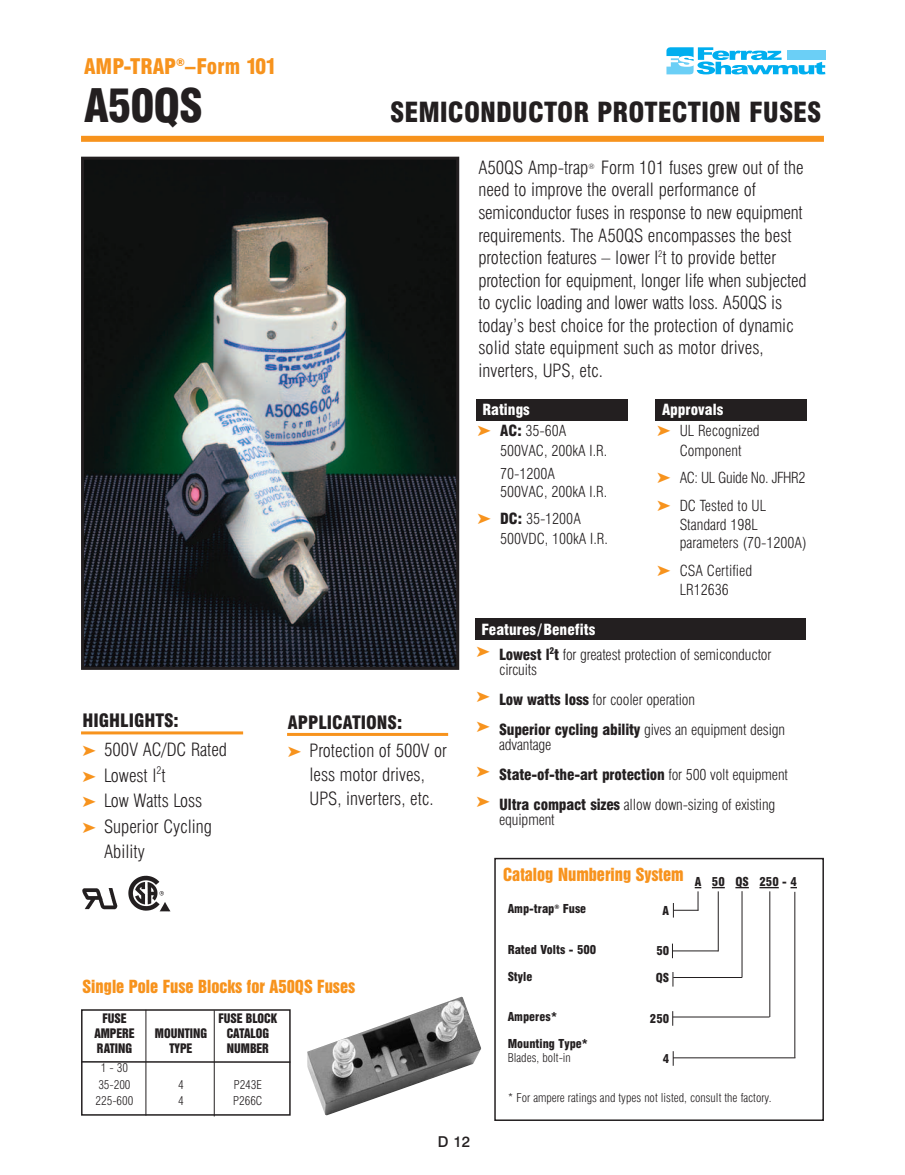
<style>
.page{position:relative;width:905px;height:1175px;background:#fff}
.page>*{position:absolute;margin:0;border:0;box-sizing:border-box;transform-origin:0 0}
.t1{font:900 condensed 45px "Swiss 721 BT";letter-spacing:-.025em;color:#231f20}
.t2{font:900 condensed 27px "Swiss 721 BT";color:#231f20}
.t3{font:900 condensed 21px "Swiss 721 BT";color:#f7931d}
.t4{font:300 condensed 18px/22.5px "Swiss 721 BT";color:#231f20}
.t5{font:16.5px "Swiss 921 BT Regular A";color:#f7931d}
.t6{font:300 condensed 15px/19.5px "Swiss 721 BT";letter-spacing:-.005em;color:#231f20}
.t7{font:300 condensed 15px/27.6px "Swiss 721 BT";letter-spacing:-.03em;color:#231f20}
.t8{font:900 condensed 15px "Swiss 721 BT";color:#fff}
.t9{font:500 15px "Swiss 721 BT";color:#231f20}
.t10{font:300 condensed 12px/16.5px "Swiss 721 BT";color:#231f20}
.t11{font:900 condensed 12px "Swiss 721 BT";color:#231f20}
.t12{font:12px "Swiss 921 BT Regular A";color:#231f20}
.t13{font:300 condensed 7.5px "Swiss 721 BT";color:#231f20}
.s1{font-weight:900}
.s2{color:#f7931d}
.s3{font-weight:900;color:#fff}
</style>
<div class="page">
<div style="left:81px;top:136px;width:743px;height:6px;background:#f7931d"></div>
<svg style="left:666px;top:47px;width:159px;height:27px"></svg>
<div style="left:787px;top:51px;width:38px;height:9px;background:#6bcff6"></div>
<div style="left:476px;top:399px;width:151px;height:21px;background:#231f20"></div>
<div style="left:655px;top:399px;width:152px;height:21px;background:#231f20"></div>
<svg style="left:712px;top:887px;width:12px;height:1px"></svg>
<svg style="left:735px;top:887px;width:13px;height:1px"></svg>
<svg style="left:759px;top:887px;width:19px;height:1px"></svg>
<div style="left:494px;top:857px;width:330px;height:263px;border:2px solid #231f20"></div>
<svg style="left:672px;top:943px;width:1px;height:15px"></svg>
<svg style="left:672px;top:972px;width:1px;height:14px"></svg>
<svg style="left:672px;top:1011px;width:1px;height:14px"></svg>
<svg style="left:672px;top:1051px;width:1px;height:14px"></svg>
<svg style="left:673px;top:887px;width:28px;height:30px"></svg>
<hr style="left:672px;top:950px;width:46px;height:1px;background:#231f20">
<hr style="left:717px;top:891px;width:1px;height:60px;background:#231f20">
<hr style="left:673px;top:977px;width:69px;height:1px;background:#231f20">
<hr style="left:741px;top:891px;width:1px;height:86px;background:#231f20">
<hr style="left:672px;top:1016px;width:97px;height:1px;background:#231f20">
<hr style="left:769px;top:891px;width:1px;height:126px;background:#231f20">
<hr style="left:673px;top:1057px;width:122px;height:1px;background:#231f20">
<hr style="left:794px;top:891px;width:1px;height:166px;background:#231f20">
<img style="left:307px;top:996px;width:174px;height:119px">
<div style="left:81px;top:1009px;width:210px;height:106px;border:2px solid #231f20"></div>
<hr style="left:81px;top:1061px;width:209px;height:1px;background:#231f20">
<hr style="left:146px;top:1009px;width:1px;height:106px;background:#231f20">
<hr style="left:214px;top:1010px;width:1px;height:106px;background:#231f20">
<div style="left:475px;top:618px;width:331px;height:22px;background:#231f20"></div>
<hr style="left:287px;top:733px;width:161px;height:3px;background:#f7931d">
<hr style="left:81px;top:731px;width:162px;height:3px;background:#f7931d">
<img style="left:82px;top:888px;width:36px;height:22px">
<img style="left:128px;top:875px;width:43px;height:37px">
<img style="left:85px;top:161px;width:370px;height:505px">
<div style="left:81px;top:157px;width:378px;height:513px;border:3px solid #231f20"></div>
<p class="t3" style="left:84px;top:59px;width:194px">AMP-TRAP<sup>®</sup>–Form 101</p>
<h1 class="t1" style="left:84px;top:88px;width:120px">A50QS</h1>
<p class="t4" style="left:82px;top:706px;width:146px;line-height:29.7px"><span class="s1">HIGHLIGHTS:<br></span><span class="s2">➤</span> 500V AC/DC Rated</p>
<p class="t4" style="left:82px;top:765px;width:84px"><span class="s2">➤</span> Lowest l<sup>2</sup>t</p>
<p class="t4" style="left:82px;top:791px;width:121px"><span class="s2">➤</span> Low Watts Loss</p>
<p class="t4" style="left:82px;top:816px;width:131px"><span class="s2">➤</span> Superior Cycling</p>
<p class="t4" style="left:104px;top:842px;width:42px">Ability</p>
<h2 class="t2" style="left:390px;top:102px;width:433px">SEMICONDUCTOR PROTECTION FUSES</h2>
<p class="t4" style="left:478px;top:158px;width:111px">A50QS Amp-trap</p>
<p class="t13" style="left:588px;top:163px;width:8px">®</p>
<p class="t4" style="left:478px;top:158px;width:330px;text-indent:123px">Form 101 fuses grew out of the need to improve the overall performance of semiconductor fuses in response to new equipment requirements. The A50QS encompasses the best protection features – lower I<sup>2</sup>t to provide better protection for equipment, longer life when subjected to cyclic loading and lower watts loss. A50QS is today’s best choice for the protection of dynamic solid state equipment such as motor drives, inverters, UPS, etc.</p>
<p class="t4" style="left:288px;top:709px;width:161px;line-height:28.2px"><span class="s1">APPLICATIONS:<br></span><span class="s2">➤</span> Protection of 500V or</p>
<p class="t4" style="left:309px;top:764px;width:126px;line-height:24px">less motor drives,<br>UPS, inverters, etc.</p>
<p class="t8" style="left:482px;top:404px;width:49px">Ratings</p>
<p class="t6" style="left:500px;top:422px;width:109px;text-indent:-23px"><span class="s2">➤</span> <span class="s1">AC:</span> 35-60A<br>500VAC, 200kA I.R.</p>
<p class="t6" style="left:500px;top:465px;width:109px;line-height:18px">70-1200A<br>500VAC, 200kA I.R.</p>
<p class="t6" style="left:500px;top:510px;width:109px;text-indent:-22px"><span class="s2">➤</span> <span class="s1">DC:</span> 35-1200A<br>500VDC, 100kA I.R.</p>
<p class="t8" style="left:662px;top:404px;width:63px">Approvals</p>
<p class="t6" style="left:657px;top:422px;width:104px;text-align:center"><span class="s2">➤</span> UL Recognized<br>Component</p>
<p class="t7" style="left:657px;top:465px;width:150px"><span class="s2">➤</span> AC: UL Guide No. JFHR2 <span class="s2">➤</span> DC Tested to UL</p>
<p class="t6" style="left:679px;top:517px;width:128px;line-height:18px">Standard 198L parameters (70-1200A)</p>
<p class="t6" style="left:657px;top:562px;width:96px;text-align:center"><span class="s2">➤</span> CSA Certified<br>LR12636</p>
<p class="t6" style="left:476px;top:619px;width:296px;line-height:24.6px;text-indent:5px"><span class="s3">Features/Benefits<br></span><sup>➤</sup> <span class="s1">Lowest l</span><sup>2</sup><span class="s1">t</span> for greatest protection of semiconductor</p>
<p class="t6" style="left:476px;top:655px;width:310px;line-height:30px;text-indent:22px">circuits<br><sup>➤</sup> <span class="s1">Low watts loss</span> for cooler operation<br><sup>➤</sup> <span class="s1">Superior cycling ability</span> gives an equipment design</p>
<p class="t6" style="left:476px;top:730px;width:313px;line-height:30px;text-indent:23px">advantage<br><sup>➤</sup> <span class="s1">State-of-the-art protection</span> for 500 volt equipment <sup>➤</sup> <span class="s1">Ultra compact sizes</span> allow down-sizing of existing</p>
<p class="t6" style="left:499px;top:811px;width:57px">equipment</p>
<p class="t5" style="left:83px;top:980px;width:274px">Single Pole Fuse Blocks for A50QS Fuses</p>
<p class="t12" style="left:102px;top:1013px;width:26px">FUSE</p>
<p class="t12" style="left:218px;top:1013px;width:60px">FUSE BLOCK</p>
<p class="t12" style="left:94px;top:1028px;width:42px">AMPERE</p>
<p class="t12" style="left:155px;top:1028px;width:54px">MOUNTING</p>
<p class="t12" style="left:227px;top:1028px;width:44px">CATALOG</p>
<p class="t12" style="left:97px;top:1043px;width:37px">RATING</p>
<p class="t12" style="left:170px;top:1043px;width:24px">TYPE</p>
<p class="t12" style="left:227px;top:1043px;width:44px">NUMBER</p>
<p class="t10" style="left:98px;top:1060px;width:34px">1 - 30<br>35-200</p>
<p class="t10" style="left:178px;top:1077px;width:7px">4</p>
<p class="t10" style="left:234px;top:1077px;width:30px">P243E</p>
<p class="t10" style="left:96px;top:1093px;width:39px">225-600</p>
<p class="t10" style="left:178px;top:1093px;width:7px">4</p>
<p class="t10" style="left:233px;top:1093px;width:31px">P266C</p>
<p class="t9" style="left:438px;top:1136px;width:34px">D 12</p>
<p class="t5" style="left:503px;top:867px;width:182px">Catalog Numbering System</p>
<p class="t11" style="left:662px;top:905px;width:8px">A</p>
<p class="t11" style="left:656px;top:946px;width:14px">50</p>
<p class="t11" style="left:655px;top:973px;width:15px">QS</p>
<p class="t11" style="left:650px;top:1013px;width:21px">250</p>
<p class="t11" style="left:662px;top:1054px;width:8px">4</p>
<p class="t11" style="left:694px;top:877px;width:104px">A 50 QS 250 - 4</p>
<p class="t11" style="left:507px;top:904px;width:80px">Amp-trap<sup>®</sup> Fuse</p>
<p class="t11" style="left:507px;top:944px;width:90px">Rated Volts - 500</p>
<p class="t11" style="left:507px;top:971px;width:26px">Style</p>
<p class="t11" style="left:507px;top:1012px;width:51px">Amperes*</p>
<p class="t11" style="left:507px;top:1039px;width:82px">Mounting Type*</p>
<p class="t10" style="left:507px;top:1050px;width:65px">Blades, bolt-in</p>
<p class="t10" style="left:507px;top:1090px;width:265px">* For ampere ratings and types not listed, consult the factory.</p>
</div>
